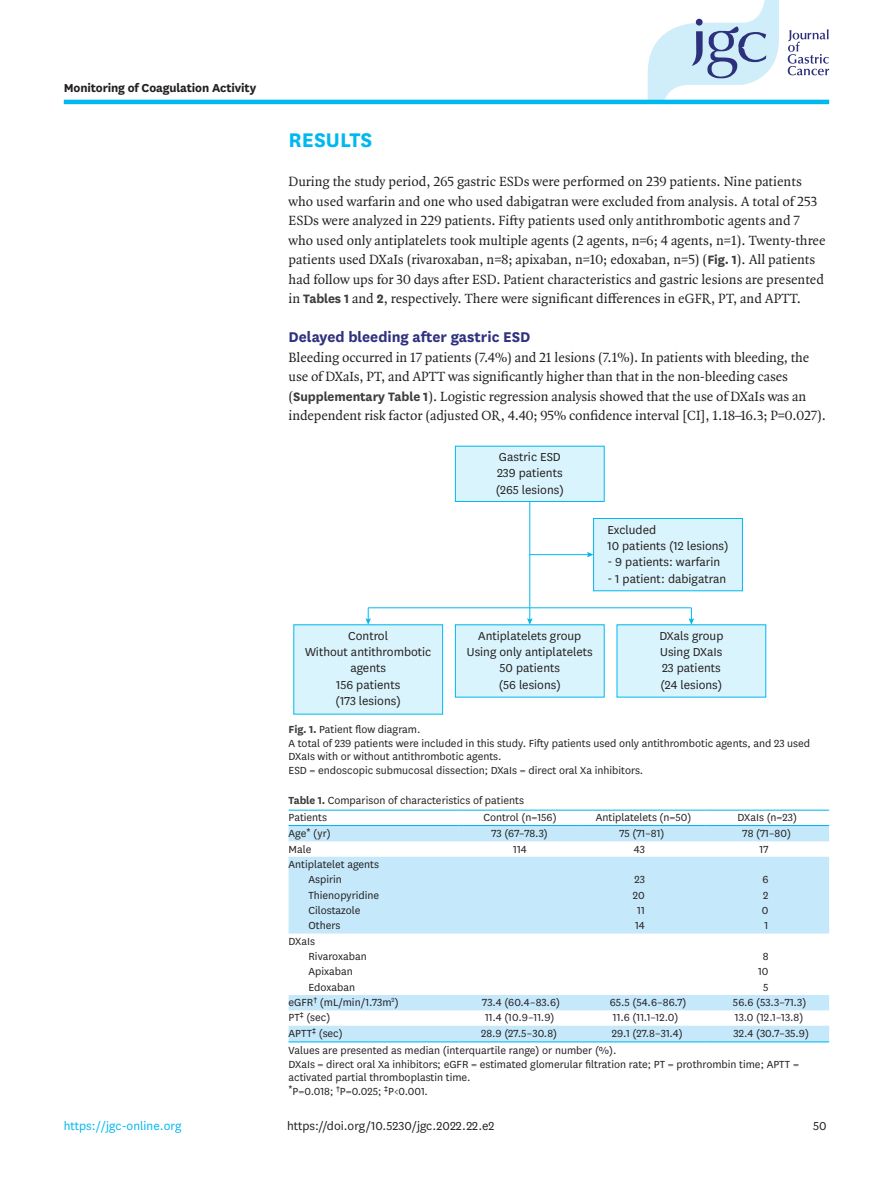
<style>
.page{position:relative;width:893px;height:1191px;background:#fff}
.page>*{position:absolute;margin:0;border:0;box-sizing:border-box;transform-origin:0 0}
.body_title1{font:700 23.1px "National";color:#00b8f0}
.body_title2{font:700 16.5px "National";color:#30317f}
.body_p_first{font:14.25px/19.5px "Quadraat OT";color:#231f20}
.doi_running_footer{font:13.5px/16.2px "National";color:#231f20}
.alt-title-type{font:700 13.5px "National";letter-spacing:-.01em;color:#231f20}
.t1{font:13.5px "National";color:#00b8f0}
.tbody_entry{font:12px "National";color:#231f20}
.fig_caption{font:12px/13.5px "National";color:#231f20}
.table-wrap-foot_p{font:12px/13.5px "National";color:#231f20}
.table-wrap-foot_p_fi{font:12px "National";color:#231f20}
.thead_entry{font:12px "National";color:#231f20}
.table-wrap_caption{font:12px "National";color:#231f20}
.s1{font-family:"National";font-weight:700;color:#3e3e3f}
.s2{font-weight:700;color:#3e3e3f}
.s3{font-family:"Arial Unicode MS";font-size:10.5px}
</style>
<div class="page">
<svg style="left:648px;top:0;width:131px;height:100px"></svg>
<svg style="left:788px;top:29px;width:41px;height:46px"></svg>
<hr style="left:64px;top:100px;width:765px;height:4px;background:#00b8f0">
<div style="left:455px;top:446px;width:149px;height:55px;background:#d9f4fc"></div>
<div style="left:455px;top:446px;width:150px;height:56px;border:1px solid #00b8f0"></div>
<div style="left:594px;top:518px;width:148px;height:73px;background:#d9f4fc"></div>
<div style="left:593px;top:518px;width:150px;height:73px;border:1px solid #00b8f0"></div>
<div style="left:294px;top:625px;width:149px;height:89px;background:#d9f4fc"></div>
<div style="left:455px;top:625px;width:149px;height:72px;background:#d9f4fc"></div>
<div style="left:617px;top:625px;width:149px;height:72px;background:#d9f4fc"></div>
<hr style="left:529px;top:501px;width:1px;height:107px;background:#00b8f0">
<hr style="left:530px;top:554px;width:59px;height:1px;background:#00b8f0">
<svg style="left:587px;top:552px;width:7px;height:5px"></svg>
<svg style="left:365px;top:608px;width:6px;height:17px"></svg>
<svg style="left:527px;top:608px;width:6px;height:17px"></svg>
<svg style="left:689px;top:608px;width:5px;height:17px"></svg>
<hr style="left:368px;top:607px;width:323px;height:1px;background:#00b8f0">
<svg style="left:289px;top:826px;width:540px;height:215px;fill:#c5e9fa"></svg>
<svg style="left:289px;top:809px;width:19px;height:1px"></svg>
<hr style="left:308px;top:809px;width:150px;height:1px;background:#00b8f0">
<hr style="left:458px;top:809px;width:124px;height:1px;background:#00b8f0">
<hr style="left:582px;top:809px;width:123px;height:1px;background:#00b8f0">
<hr style="left:705px;top:809px;width:124px;height:1px;background:#00b8f0">
<svg style="left:289px;top:825px;width:19px;height:1px"></svg>
<hr style="left:308px;top:825px;width:150px;height:1px;background:#00b8f0">
<hr style="left:458px;top:825px;width:124px;height:1px;background:#00b8f0">
<hr style="left:582px;top:825px;width:123px;height:1px;background:#00b8f0">
<hr style="left:705px;top:825px;width:124px;height:1px;background:#00b8f0">
<svg style="left:289px;top:1041px;width:19px;height:1px"></svg>
<hr style="left:308px;top:1041px;width:150px;height:1px;background:#00b8f0">
<hr style="left:458px;top:1041px;width:124px;height:1px;background:#00b8f0">
<hr style="left:582px;top:1041px;width:123px;height:1px;background:#00b8f0">
<hr style="left:705px;top:1041px;width:124px;height:1px;background:#00b8f0">
<p class="alt-title-type" style="left:64px;top:78px;width:194px">Monitoring of Coagulation Activity</p>
<p class="body_title1" style="left:289px;top:124px;width:85px">RESULTS</p>
<p class="body_p_first" style="left:289px;top:172px;width:538px">During the study period, 265 gastric ESDs were performed on 239 patients. Nine patients who used warfarin and one who used dabigatran were excluded from analysis. A total of 253<br>ESDs were analyzed in 229 patients. Fifty patients used only antithrombotic agents and 7 who used only antiplatelets took multiple agents (2 agents, n=6; 4 agents, n=1). Twenty-three patients used DXaIs (rivaroxaban, n=8; apixaban, n=10; edoxaban, n=5) (<span class="s1">Fig. 1</span>). All patients had follow ups for 30 days after ESD. Patient characteristics and gastric lesions are presented in <span class="s1">Tables 1</span> and <span class="s1">2</span>, respectively. There were significant differences in eGFR, PT, and APTT.</p>
<p class="body_title2" style="left:289px;top:325px;width:243px">Delayed bleeding after gastric ESD</p>
<p class="body_p_first" style="left:289px;top:347px;width:539px">Bleeding occurred in 17 patients (7.4%) and 21 lesions (7.1%). In patients with bleeding, the use of DXaIs, PT, and APTT was significantly higher than that in the non-bleeding cases (<span class="s1">Supplementary Table 1</span>). Logistic regression analysis showed that the use of DXaIs was an independent risk factor (adjusted OR, 4.40; 95% confidence interval [CI], 1.18–16.3; P=0.027).</p>
<p class="doi_running_footer" style="left:496px;top:448px;width:69px">Gastric ESD<br>239 patients (265 lesions)</p>
<p class="doi_running_footer" style="left:607px;top:521px;width:123px">Excluded<br>10 patients (12 lesions)</p>
<p class="doi_running_footer" style="left:607px;top:553px;width:114px">- 9 patients: warfarin</p>
<p class="doi_running_footer" style="left:607px;top:570px;width:120px">- 1 patient: dabigatran</p>
<p class="doi_running_footer" style="left:305px;top:627px;width:128px;text-align:center">Control<br>Without antithrombotic agents<br>156 patients<br>(173 lesions)</p>
<p class="doi_running_footer" style="left:467px;top:627px;width:127px;text-align:center">Antiplatelets group<br>Using only antiplatelets<br>50 patients<br>(56 lesions)</p>
<p class="doi_running_footer" style="left:659px;top:627px;width:66px">DXals group<br>Using DXaIs<br>23 patients (24 lesions)</p>
<p class="fig_caption" style="left:289px;top:722px;width:523px"><span class="s2">Fig. 1.</span> Patient flow diagram.<br>A total of 239 patients were included in this study. Fifty patients used only antithrombotic agents, and 23 used DXaIs with or without antithrombotic agents.<br>ESD = endoscopic submucosal dissection; DXaIs = direct oral Xa inhibitors.</p>
<p class="table-wrap_caption" style="left:289px;top:792px;width:237px"><span class="s2">Table 1.</span> Comparison of characteristics of patients</p>
<p class="thead_entry" style="left:289px;top:809px;width:40px">Patients</p>
<p class="thead_entry" style="left:483px;top:809px;width:75px">Control (n=156)</p>
<p class="thead_entry" style="left:596px;top:809px;width:97px">Antiplatelets (n=50)</p>
<p class="thead_entry" style="left:738px;top:809px;width:61px">DXaIs (n=23)</p>
<p class="tbody_entry" style="left:289px;top:825px;width:44px">Age<span class="s3">*</span> (yr)</p>
<p class="tbody_entry" style="left:491px;top:825px;width:58px">73 (67–78.3)</p>
<p class="tbody_entry" style="left:619px;top:825px;width:47px">75 (71–81)</p>
<p class="tbody_entry" style="left:743px;top:825px;width:50px">78 (71–80)</p>
<p class="tbody_entry" style="left:289px;top:841px;width:24px">Male</p>
<p class="tbody_entry" style="left:513px;top:841px;width:15px">114</p>
<p class="tbody_entry" style="left:634px;top:841px;width:13px">43</p>
<p class="tbody_entry" style="left:760px;top:841px;width:10px">17</p>
<p class="tbody_entry" style="left:289px;top:856px;width:92px">Antiplatelet agents</p>
<p class="tbody_entry" style="left:308px;top:871px;width:35px">Aspirin</p>
<p class="tbody_entry" style="left:634px;top:871px;width:12px">23</p>
<p class="tbody_entry" style="left:762px;top:871px;width:8px">6</p>
<p class="tbody_entry" style="left:308px;top:887px;width:72px">Thienopyridine</p>
<p class="tbody_entry" style="left:633px;top:887px;width:13px">20</p>
<p class="tbody_entry" style="left:763px;top:887px;width:7px">2</p>
<p class="tbody_entry" style="left:308px;top:902px;width:53px">Cilostazole</p>
<p class="tbody_entry" style="left:637px;top:902px;width:9px">11</p>
<p class="tbody_entry" style="left:762px;top:902px;width:8px">0</p>
<p class="tbody_entry" style="left:308px;top:917px;width:33px">Others</p>
<p class="tbody_entry" style="left:635px;top:917px;width:11px">14</p>
<p class="tbody_entry" style="left:765px;top:917px;width:5px">1</p>
<p class="tbody_entry" style="left:289px;top:933px;width:28px">DXaIs</p>
<p class="tbody_entry" style="left:308px;top:948px;width:60px">Rivaroxaban</p>
<p class="tbody_entry" style="left:763px;top:948px;width:7px">8</p>
<p class="tbody_entry" style="left:308px;top:964px;width:46px">Apixaban</p>
<p class="tbody_entry" style="left:758px;top:964px;width:12px">10</p>
<p class="tbody_entry" style="left:308px;top:979px;width:48px">Edoxaban</p>
<p class="tbody_entry" style="left:763px;top:979px;width:7px">5</p>
<p class="tbody_entry" style="left:289px;top:994px;width:112px">eGFR<sup>†</sup> (mL/min/1.73m<sup>2</sup>)</p>
<p class="tbody_entry" style="left:482px;top:994px;width:79px">73.4 (60.4–83.6)</p>
<p class="tbody_entry" style="left:610px;top:994px;width:78px">65.5 (54.6–86.7)</p>
<p class="tbody_entry" style="left:733px;top:994px;width:75px">56.6 (53.3–71.3)</p>
<p class="tbody_entry" style="left:289px;top:1010px;width:43px">PT<sup>‡</sup> (sec)</p>
<p class="tbody_entry" style="left:485px;top:1010px;width:71px">11.4 (10.9–11.9)</p>
<p class="tbody_entry" style="left:613px;top:1010px;width:67px">11.6 (11.1–12.0)</p>
<p class="tbody_entry" style="left:735px;top:1010px;width:70px">13.0 (12.1–13.8)</p>
<p class="tbody_entry" style="left:289px;top:1025px;width:56px">APTT<sup>‡</sup> (sec)</p>
<p class="tbody_entry" style="left:481px;top:1025px;width:77px">28.9 (27.5–30.8)</p>
<p class="tbody_entry" style="left:612px;top:1025px;width:73px">29.1 (27.8–31.4)</p>
<p class="tbody_entry" style="left:734px;top:1025px;width:77px">32.4 (30.7–35.9)</p>
<p class="table-wrap-foot_p_fi" style="left:289px;top:1042px;width:330px">Values are presented as median (interquartile range) or number (%).</p>
<p class="table-wrap-foot_p" style="left:289px;top:1056px;width:512px">DXaIs = direct oral Xa inhibitors; eGFR = estimated glomerular filtration rate; PT = prothrombin time; APTT = activated partial thromboplastin time.</p>
<p class="table-wrap-foot_p" style="left:289px;top:1083px;width:141px"><span class="s3">*</span>P=0.018; <sup>†</sup>P=0.025; <sup>‡</sup>P&lt;0.001.</p>
<p class="t1" style="left:64px;top:1116px;width:119px">https://jgc-online.org</p>
<p class="doi_running_footer" style="left:813px;top:1116px;width:15px">50</p>
<p class="doi_running_footer" style="left:287px;top:1116px;width:209px">https://doi.org/10.5230/jgc.2022.22.e2</p>
</div>
